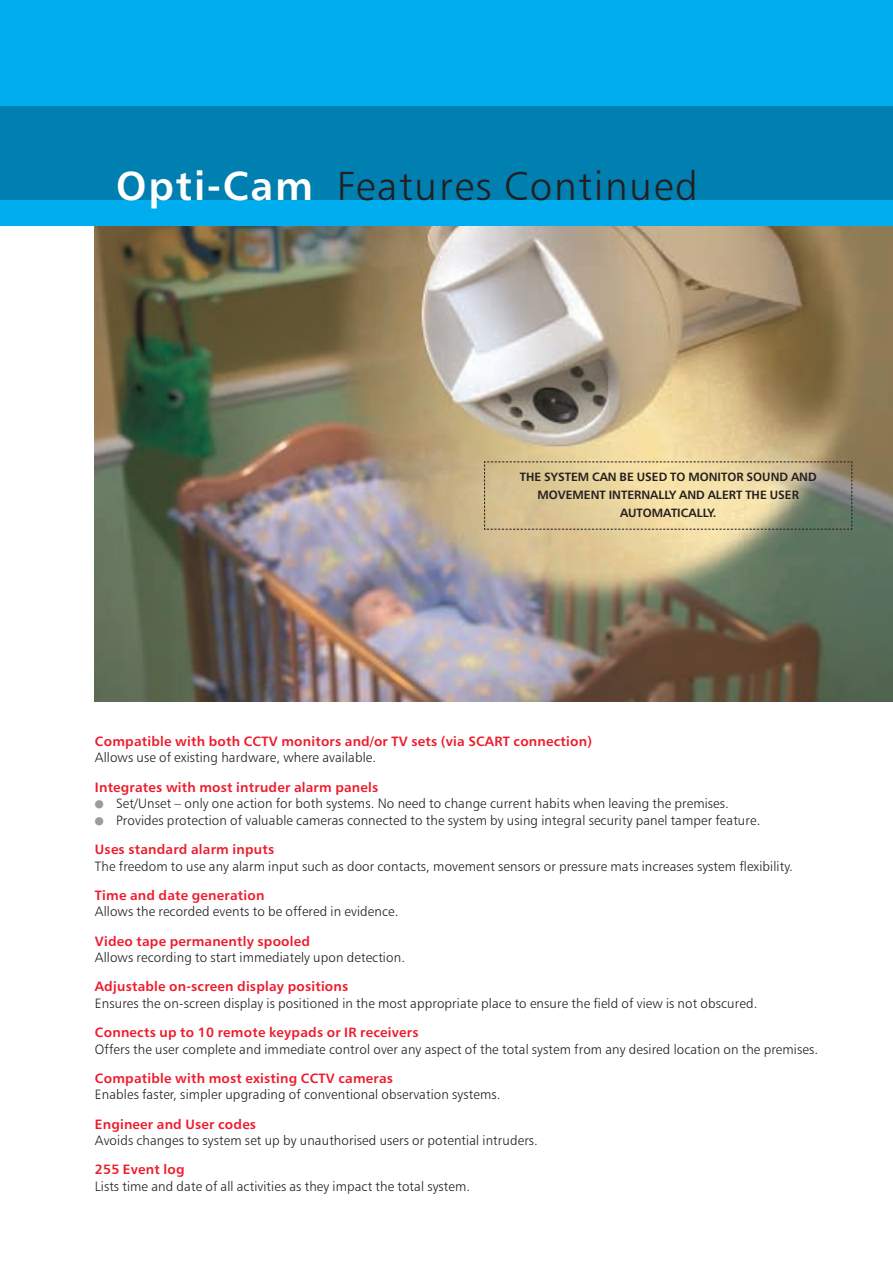
<style>
.page{position:relative;width:893px;height:1262px;background:#fff}
.page>*{position:absolute;margin:0;border:0;box-sizing:border-box;transform-origin:0 0}
.t1{font:40.5px "Humanist 777 BT Light B";letter-spacing:.045em;color:#231f20}
.t2{font:13.5px "Humanist 777 BT Light B";letter-spacing:.01em;color:#231f20}
.t3{font:13.5px "Humanist 777 BT Bold B";letter-spacing:.015em;color:#ee1b2c}
.t4{font:12px/18px "Humanist 777 BT Bold B";color:#231f20;text-align:center}
.s1{font-family:"Humanist 777 BT Bold B";color:#fff}
.s2{color:#9e9b9b}
</style>
<div class="page">
<img style="left:95px;top:225px;width:797px;height:477px">
<div style="left:1px;top:0;width:891px;height:225px;background:#00aeef"></div>
<div style="left:1px;top:106px;width:891px;height:94px;background:#007fb1"></div>
<svg style="left:484px;top:461px;width:368px;height:69px"></svg>
<hr style="left:892px;top:106px;width:1px;height:94px;background:#007fb1">
<h1 class="t1" style="left:116px;top:169px;width:583px"><span class="s1">Opti-Cam</span> Features Continued</h1>
<p class="t4" style="left:519px;top:469px;width:298px">THE SYSTEM CAN BE USED TO MONITOR SOUND AND<br>MOVEMENT INTERNALLY AND ALERT THE USER<br>AUTOMATICALLY.</p>
<p class="t3" style="left:95px;top:736px;width:498px">Compatible with both CCTV monitors and/or TV sets (via SCART connection)</p>
<p class="t2" style="left:95px;top:752px;width:283px">Allows use of existing hardware, where available.</p>
<p class="t3" style="left:95px;top:781px;width:285px">Integrates with most intruder alarm panels</p>
<p class="t2" style="left:95px;top:798px;width:635px"><span class="s2">●</span> Set/Unset – only one action for both systems. No need to change current habits when leaving the premises.</p>
<p class="t2" style="left:95px;top:814px;width:667px"><span class="s2">●</span> Provides protection of valuable cameras connected to the system by using integral security panel tamper feature.</p>
<p class="t3" style="left:95px;top:844px;width:181px">Uses standard alarm inputs</p>
<p class="t2" style="left:95px;top:860px;width:699px">The freedom to use any alarm input such as door contacts, movement sensors or pressure mats increases system flexibility.</p>
<p class="t3" style="left:95px;top:889px;width:171px">Time and date generation</p>
<p class="t2" style="left:95px;top:906px;width:305px">Allows the recorded events to be offered in evidence.</p>
<p class="t3" style="left:95px;top:935px;width:217px">Video tape permanently spooled</p>
<p class="t2" style="left:95px;top:952px;width:311px">Allows recording to start immediately upon detection.</p>
<p class="t3" style="left:95px;top:981px;width:255px">Adjustable on-screen display positions</p>
<p class="t2" style="left:95px;top:997px;width:664px">Ensures the on-screen display is positioned in the most appropriate place to ensure the field of view is not obscured.</p>
<p class="t3" style="left:95px;top:1027px;width:325px">Connects up to 10 remote keypads or IR receivers</p>
<p class="t2" style="left:95px;top:1043px;width:724px">Offers the user complete and immediate control over any aspect of the total system from any desired location on the premises.</p>
<p class="t3" style="left:95px;top:1072px;width:300px">Compatible with most existing CCTV cameras</p>
<p class="t2" style="left:95px;top:1089px;width:407px">Enables faster, simpler upgrading of conventional observation systems.</p>
<p class="t3" style="left:95px;top:1118px;width:163px">Engineer and User codes</p>
<p class="t2" style="left:95px;top:1135px;width:444px">Avoids changes to system set up by unauthorised users or potential intruders.</p>
<p class="t3" style="left:95px;top:1164px;width:91px">255 Event log</p>
<p class="t2" style="left:95px;top:1180px;width:377px">Lists time and date of all activities as they impact the total system.</p>
</div>
